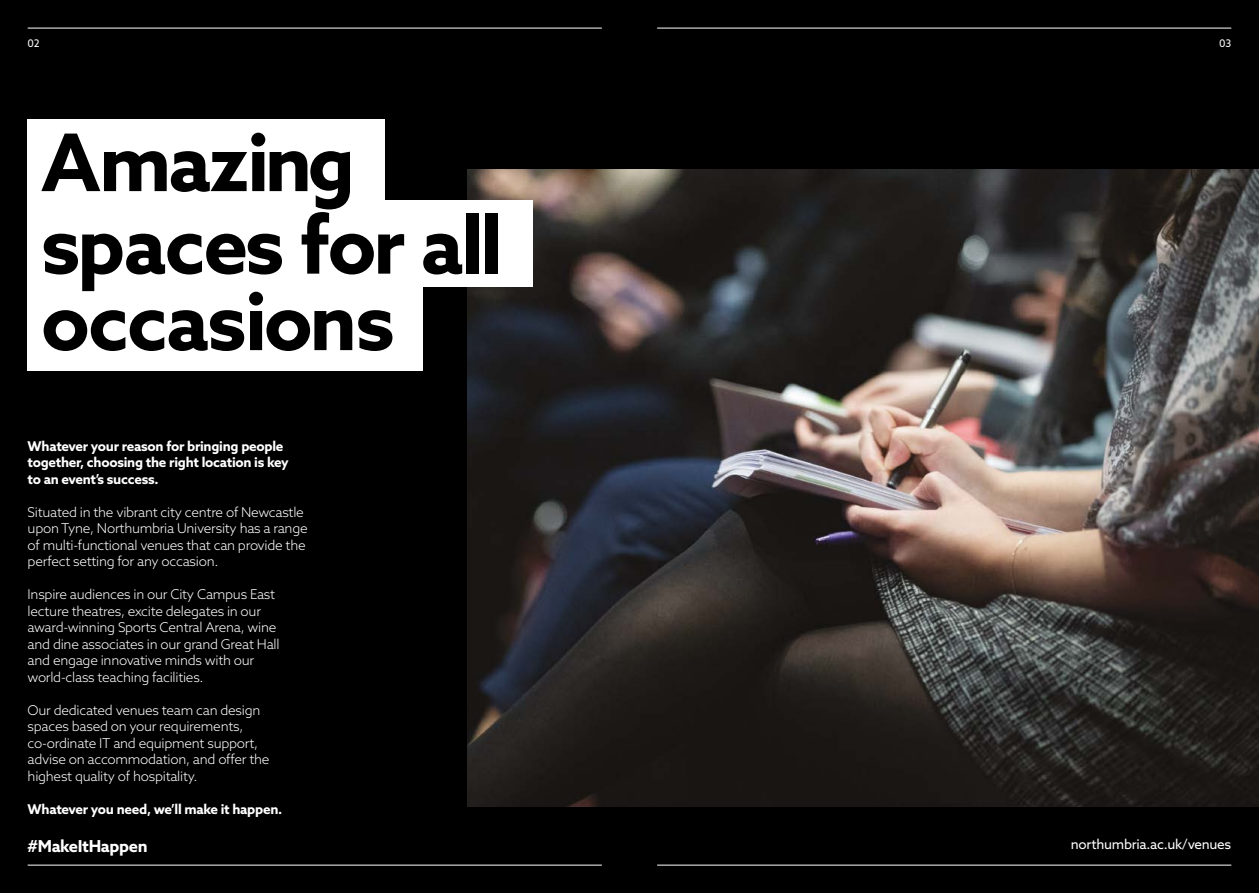
<style>
.page{position:relative;width:1259px;height:893px;background:#000}
.page>*{position:absolute;margin:0;border:0;box-sizing:border-box;transform-origin:0 0}
.t1{font:700 79.5px/79.5px "Azo Sans";letter-spacing:-.025em;color:#000}
.t2{font:700 16.5px "Azo Sans";letter-spacing:-.02em;color:#fff}
.t3{font:300 13.5px/16.5px "Azo Sans";letter-spacing:-.02em;color:#fff}
.t4{font:700 13.5px/16.5px "Azo Sans";letter-spacing:-.02em;color:#fff}
.t5{font:13.5px "Azo Sans";letter-spacing:-.02em;color:#fff}
.t6{font:10.5px "Azo Sans";color:#fff}
</style>
<div class="page">
<img style="left:468px;top:169px;width:791px;height:638px">
<hr style="left:657px;top:865px;width:574px;height:1px;background:#fff">
<hr style="left:657px;top:28px;width:574px;height:1px;background:#fff">
<hr style="left:28px;top:865px;width:574px;height:1px;background:#fff">
<hr style="left:28px;top:28px;width:574px;height:1px;background:#fff">
<div style="left:28px;top:119px;width:357px;height:83px;background:#fff"></div>
<div style="left:28px;top:200px;width:505px;height:87px;background:#fff"></div>
<div style="left:28px;top:285px;width:395px;height:86px;background:#fff"></div>
<p class="t6" style="left:28px;top:37px;width:14px">02</p>
<h1 class="t1" style="left:41px;top:122px;width:463px">Amazing spaces for all occasions</h1>
<p class="t4" style="left:28px;top:437px;width:263px">Whatever your reason for bringing people together, choosing the right location is key to an event’s success.</p>
<p class="t3" style="left:28px;top:504px;width:281px">Situated in the vibrant city centre of Newcastle upon Tyne, Northumbria University has a range of multi-functional venues that can provide the perfect setting for any occasion.</p>
<p class="t3" style="left:28px;top:586px;width:253px">Inspire audiences in our City Campus East lecture theatres, excite delegates in our award-winning Sports Central Arena, wine and dine associates in our grand Great Hall and engage innovative minds with our world-class teaching facilities.</p>
<p class="t3" style="left:28px;top:701px;width:243px">Our dedicated venues team can design spaces based on your requirements, co-ordinate IT and equipment support, advise on accommodation, and offer the highest quality of hospitality.</p>
<p class="t4" style="left:28px;top:800px;width:256px">Whatever you need, we’ll make it happen.</p>
<p class="t2" style="left:28px;top:835px;width:121px">#MakeItHappen</p>
<p class="t6" style="left:1219px;top:37px;width:14px">03</p>
<p class="t5" style="left:1071px;top:836px;width:162px">northumbria.ac.uk/venues</p>
</div>
